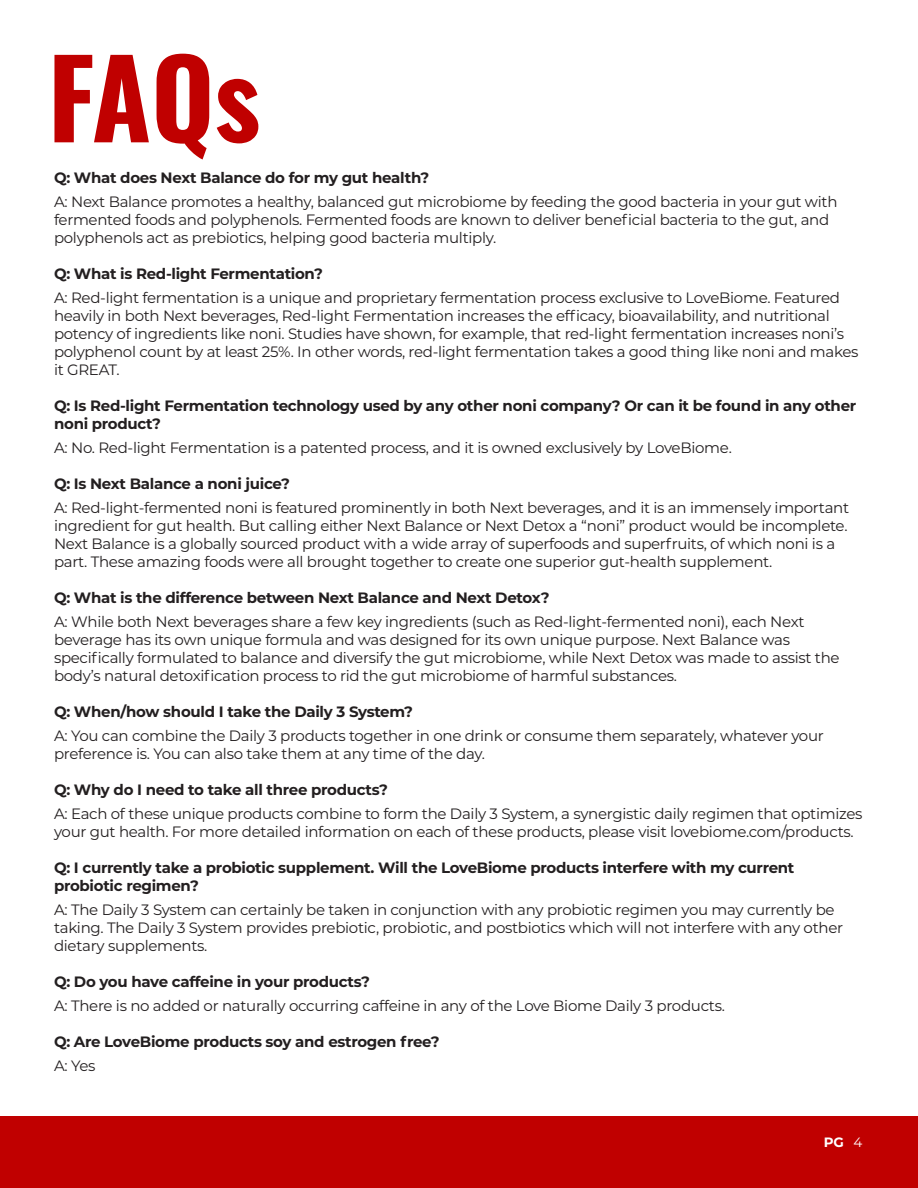
<style>
.page{position:relative;width:918px;height:1188px;background:#fff}
.page>*{position:absolute;margin:0;border:0;box-sizing:border-box;transform-origin:0 0}
.t1{font:700 108px "Oswald";color:#c00000}
.t2{font:15px/18px "Montserrat";letter-spacing:-.02em;color:#231f20}
.t3{font:700 15px/18px "Montserrat";letter-spacing:-.02em;color:#231f20}
.t4{font:700 13.5px "Montserrat";color:#fff}
.s1{font-weight:400}
</style>
<div class="page">
<div style="left:0;top:1117px;width:918px;height:71px;background:#c00000"></div>
<p class="t1" style="left:48px;top:2px;width:214px">FAQs</p>
<p class="t3" style="left:54px;top:168px;width:377px">Q: What does Next Balance do for my gut health?</p>
<p class="t2" style="left:54px;top:192px;width:785px">A: Next Balance promotes a healthy, balanced gut microbiome by feeding the good bacteria in your gut with fermented foods and polyphenols. Fermented foods are known to deliver beneficial bacteria to the gut, and polyphenols act as prebiotics, helping good bacteria multiply.</p>
<p class="t3" style="left:54px;top:264px;width:270px">Q: What is Red-light Fermentation?</p>
<p class="t2" style="left:54px;top:288px;width:806px">A: Red-light fermentation is a unique and proprietary fermentation process exclusive to LoveBiome. Featured heavily in both Next beverages, Red-light Fermentation increases the efficacy, bioavailability, and nutritional potency of ingredients like noni. Studies have shown, for example, that red-light fermentation increases noni’s polyphenol count by at least 25%. In other words, red-light fermentation takes a good thing like noni and makes it GREAT.</p>
<p class="t3" style="left:54px;top:396px;width:804px">Q: Is Red-light Fermentation technology used by any other noni company? Or can it be found in any other noni product?</p>
<p class="t2" style="left:54px;top:438px;width:679px">A: No. Red-light Fermentation is a patented process, and it is owned exclusively by LoveBiome.</p>
<p class="t3" style="left:54px;top:474px;width:237px">Q: Is Next Balance a noni juice?</p>
<p class="t2" style="left:54px;top:498px;width:797px">A: Red-light-fermented noni is featured prominently in both Next beverages, and it is an immensely important ingredient for gut health. But calling either Next Balance or Next Detox a “noni” product would be incomplete.<br>Next Balance is a globally sourced product with a wide array of superfoods and superfruits, of which noni is a part. These amazing foods were all brought together to create one superior gut-health supplement.</p>
<p class="t3" style="left:54px;top:588px;width:497px">Q: What is the difference between Next Balance and Next Detox?</p>
<p class="t2" style="left:54px;top:612px;width:787px">A: While both Next beverages share a few key ingredients (such as Red-light-fermented noni), each Next beverage has its own unique formula and was designed for its own unique purpose. Next Balance was specifically formulated to balance and diversify the gut microbiome, while Next Detox was made to assist the body’s natural detoxification process to rid the gut microbiome of harmful substances.</p>
<p class="t3" style="left:54px;top:702px;width:361px">Q: When/how should I take the Daily 3 System?</p>
<p class="t2" style="left:54px;top:726px;width:771px">A: You can combine the Daily 3 products together in one drink or consume them separately, whatever your preference is. You can also take them at any time of the day.</p>
<p class="t3" style="left:54px;top:780px;width:336px">Q: Why do I need to take all three products?</p>
<p class="t2" style="left:54px;top:804px;width:810px">A: Each of these unique products combine to form the Daily 3 System, a synergistic daily regimen that optimizes your gut health. For more detailed information on each of these products, please visit lovebiome.com/products.</p>
<p class="t3" style="left:54px;top:858px;width:742px">Q: I currently take a probiotic supplement. Will the LoveBiome products interfere with my current probiotic regimen?</p>
<p class="t2" style="left:54px;top:900px;width:791px">A: The Daily 3 System can certainly be taken in conjunction with any probiotic regimen you may currently be taking. The Daily 3 System provides prebiotic, probiotic, and postbiotics which will not interfere with any other dietary supplements.</p>
<p class="t3" style="left:54px;top:972px;width:318px">Q: Do you have caffeine in your products?</p>
<p class="t2" style="left:54px;top:996px;width:672px">A: There is no added or naturally occurring caffeine in any of the Love Biome Daily 3 products.</p>
<p class="t3" style="left:54px;top:1032px;width:387px">Q: Are LoveBiome products soy and estrogen free?</p>
<p class="t2" style="left:54px;top:1056px;width:43px">A: Yes</p>
<p class="t4" style="left:824px;top:1133px;width:40px">PG <span class="s1">4</span></p>
</div>
